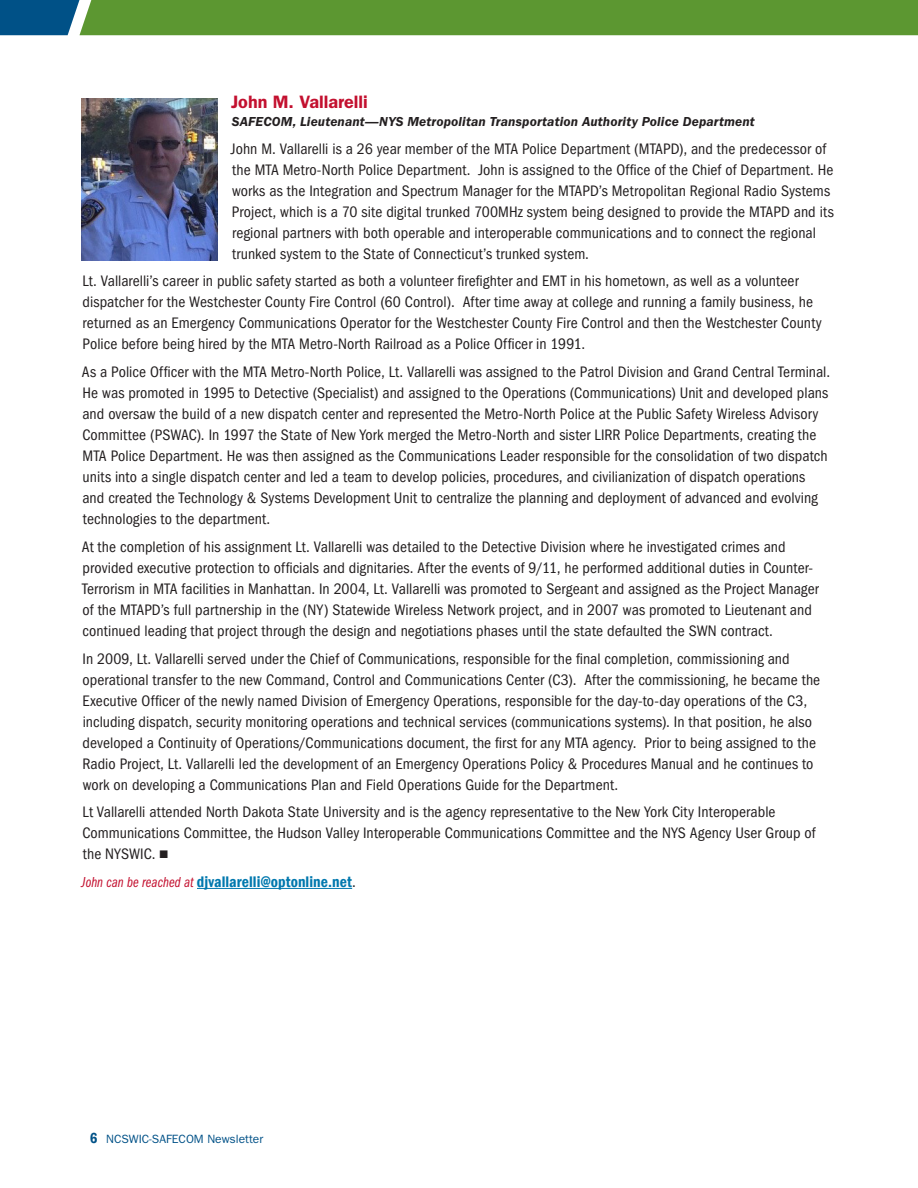
<style>
.page{position:relative;width:918px;height:1188px;background:#fff}
.page>*{position:absolute;margin:0;border:0;box-sizing:border-box;transform-origin:0 0}
._2_Article_Subhead{font:600 18px "ITC Franklin Gothic Std";letter-spacing:-.005em;color:#c3102f}
._3b_Body{font:condensed 15.75px/21px "ITC Franklin Gothic Std";letter-spacing:.005em;color:#231f20}
._3b_Body-2{font:600 condensed 15.75px "Franklin Gothic";letter-spacing:.005em;color:#0078ae}
._1b_Article_Author{font:italic 600 13.5px "ITC Franklin Gothic Std";letter-spacing:.01em;color:#231f20}
.t1{font:12px "ITC Franklin Gothic Std";color:#005187}
.s1{font-family:"ITC Franklin Gothic Std Bk Cp It";font-weight:400;font-stretch:normal;font-size:15px;color:#c3102f}
.s2{font-family:"ITC Franklin Gothic Std";font-weight:400;color:#231f20}
.s3{font-family:"Franklin Gothic";font-weight:600;font-stretch:condensed;font-size:15px}
</style>
<div class="page">
<svg style="left:0;top:0;width:918px;height:35px"></svg>
<hr style="left:197px;top:888px;width:155px;height:1px;background:#0078ae">
<img style="left:81px;top:98px;width:137px;height:162px">
<p class="_2_Article_Subhead" style="left:231px;top:91px;width:138px">John M. Vallarelli</p>
<p class="_1b_Article_Author" style="left:232px;top:114px;width:524px">SAFECOM, Lieutenant—NYS Metropolitan Transportation Authority Police Department</p>
<p class="_3b_Body" style="left:231px;top:138px;width:604px">John M. Vallarelli is a 26 year member of the MTA Police Department (MTAPD), and the predecessor of the MTA Metro-North Police Department. John is assigned to the Office of the Chief of Department. He works as the Integration and Spectrum Manager for the MTAPD’s Metropolitan Regional Radio Systems Project, which is a 70 site digital trunked 700MHz system being designed to provide the MTAPD and its regional partners with both operable and interoperable communications and to connect the regional trunked system to the State of Connecticut’s trunked system.</p>
<p class="_3b_Body" style="left:83px;top:271px;width:741px">Lt. Vallarelli’s career in public safety started as both a volunteer firefighter and EMT in his hometown, as well as a volunteer dispatcher for the Westchester County Fire Control (60 Control). After time away at college and running a family business, he returned as an Emergency Communications Operator for the Westchester County Fire Control and then the Westchester County Police before being hired by the MTA Metro-North Railroad as a Police Officer in 1991.</p>
<p class="_3b_Body" style="left:82px;top:362px;width:750px">As a Police Officer with the MTA Metro-North Police, Lt. Vallarelli was assigned to the Patrol Division and Grand Central Terminal.<br>He was promoted in 1995 to Detective (Specialist) and assigned to the Operations (Communications) Unit and developed plans and oversaw the build of a new dispatch center and represented the Metro-North Police at the Public Safety Wireless Advisory Committee (PSWAC). In 1997 the State of New York merged the Metro-North and sister LIRR Police Departments, creating the MTA Police Department. He was then assigned as the Communications Leader responsible for the consolidation of two dispatch units into a single dispatch center and led a team to develop policies, procedures, and civilianization of dispatch operations and created the Technology &amp; Systems Development Unit to centralize the planning and deployment of advanced and evolving technologies to the department.</p>
<p class="_3b_Body" style="left:82px;top:536px;width:738px">At the completion of his assignment Lt. Vallarelli was detailed to the Detective Division where he investigated crimes and provided executive protection to officials and dignitaries. After the events of 9/11, he performed additional duties in Counter-Terrorism in MTA facilities in Manhattan. In 2004, Lt. Vallarelli was promoted to Sergeant and assigned as the Project Manager of the MTAPD’s full partnership in the (NY) Statewide Wireless Network project, and in 2007 was promoted to Lieutenant and continued leading that project through the design and negotiations phases until the state defaulted the SWN contract.</p>
<p class="_3b_Body" style="left:83px;top:648px;width:739px">In 2009, Lt. Vallarelli served under the Chief of Communications, responsible for the final completion, commissioning and operational transfer to the new Command, Control and Communications Center (C3). After the commissioning, he became the Executive Officer of the newly named Division of Emergency Operations, responsible for the day-to-day operations of the C3, including dispatch, security monitoring operations and technical services (communications systems). In that position, he also developed a Continuity of Operations/Communications document, the first for any MTA agency. Prior to being assigned to the Radio Project, Lt. Vallarelli led the development of an Emergency Operations Policy &amp; Procedures Manual and he continues to work on developing a Communications Plan and Field Operations Guide for the Department.</p>
<p class="_3b_Body" style="left:82px;top:802px;width:735px">Lt Vallarelli attended North Dakota State University and is the agency representative to the New York City Interoperable<br>Communications Committee, the Hudson Valley Interoperable Communications Committee and the NYS Agency User Group of the NYSWIC.</p>
<p class="_3b_Body-2" style="left:81px;top:871px;width:276px"><span class="s1">John can be reached at</span> djvallarelli@optonline.net<span class="s2">.</span></p>
<p class="t1" style="left:90px;top:1132px;width:175px"><span class="s3">6</span> NCSWIC-SAFECOM Newsletter</p>
</div>
